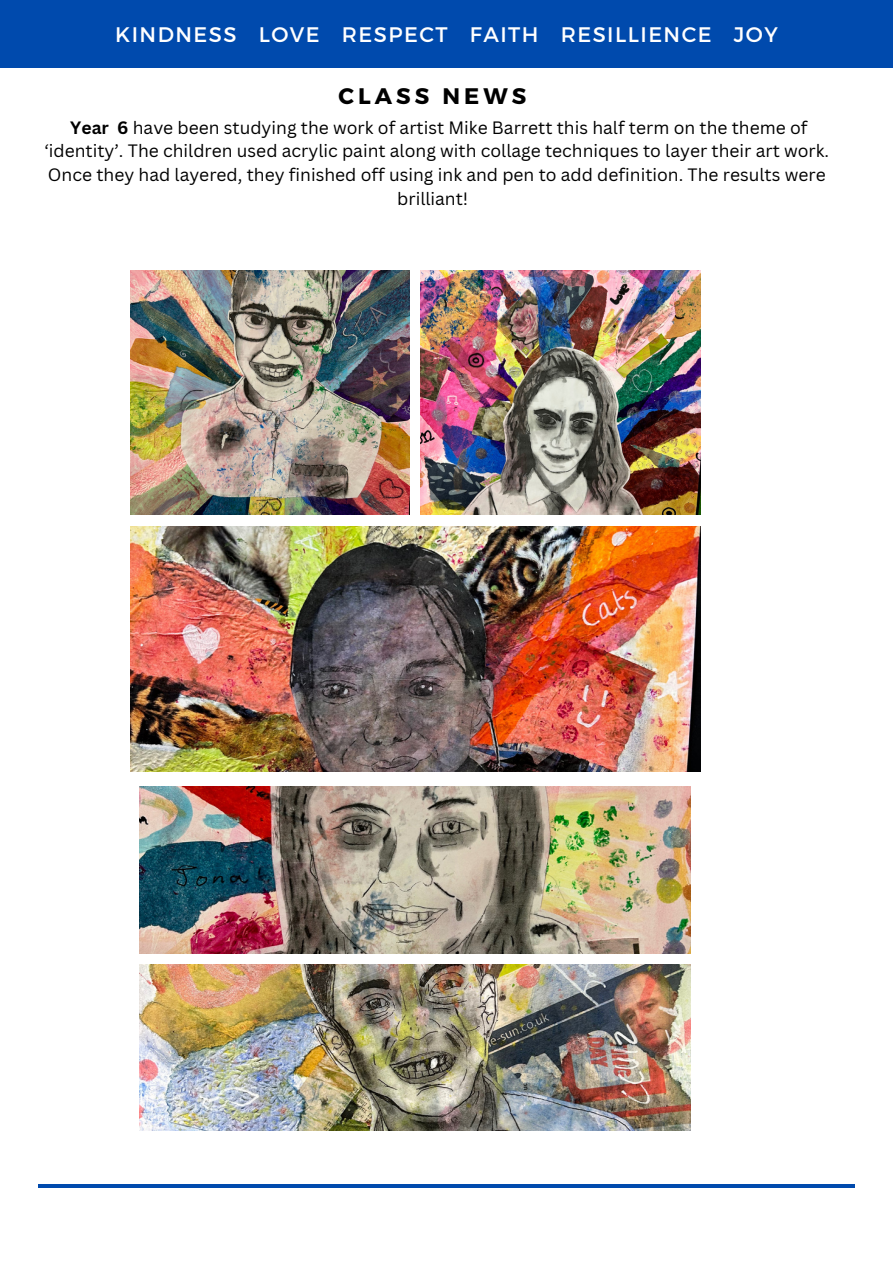
<style>
.page{position:relative;width:893px;height:1264px;background:#fff}
.page>*{position:absolute;margin:0;border:0;box-sizing:border-box;transform-origin:0 0}
.t1{font:700 22.5px "Montserrat";letter-spacing:.18em;color:#000}
.t2{font:21px "Montserrat";letter-spacing:.07em;color:#fff}
.t3{font:17.4px/23.7px "Canva Sans";color:#000;text-align:center}
.s1{font-weight:700}
</style>
<div class="page">
<img style="left:140px;top:964px;width:550px;height:166px">
<img style="left:140px;top:786px;width:550px;height:167px">
<img style="left:130px;top:270px;width:279px;height:245px">
<img style="left:421px;top:270px;width:279px;height:245px">
<img style="left:130px;top:526px;width:570px;height:245px">
<div style="left:0;top:0;width:892px;height:68px;background:#004aad"></div>
<hr style="left:38px;top:1184px;width:817px;height:3px;background:#004aad">
<p class="t2" style="left:115px;top:20px;width:664px">KINDNESS LOVE RESPECT FAITH RESILLIENCE JOY</p>
<p class="t1" style="left:338px;top:82px;width:189px">CLASS NEWS</p>
<p class="t3" style="left:44px;top:115px;width:786px"><span class="s1">Year 6</span> have been studying the work of artist Mike Barrett this half term on the theme of ‘identity’. The children used acrylic paint along with collage techniques to layer their art work.<br>Once they had layered, they finished off using ink and pen to add definition. The results were brilliant!</p>
</div>
